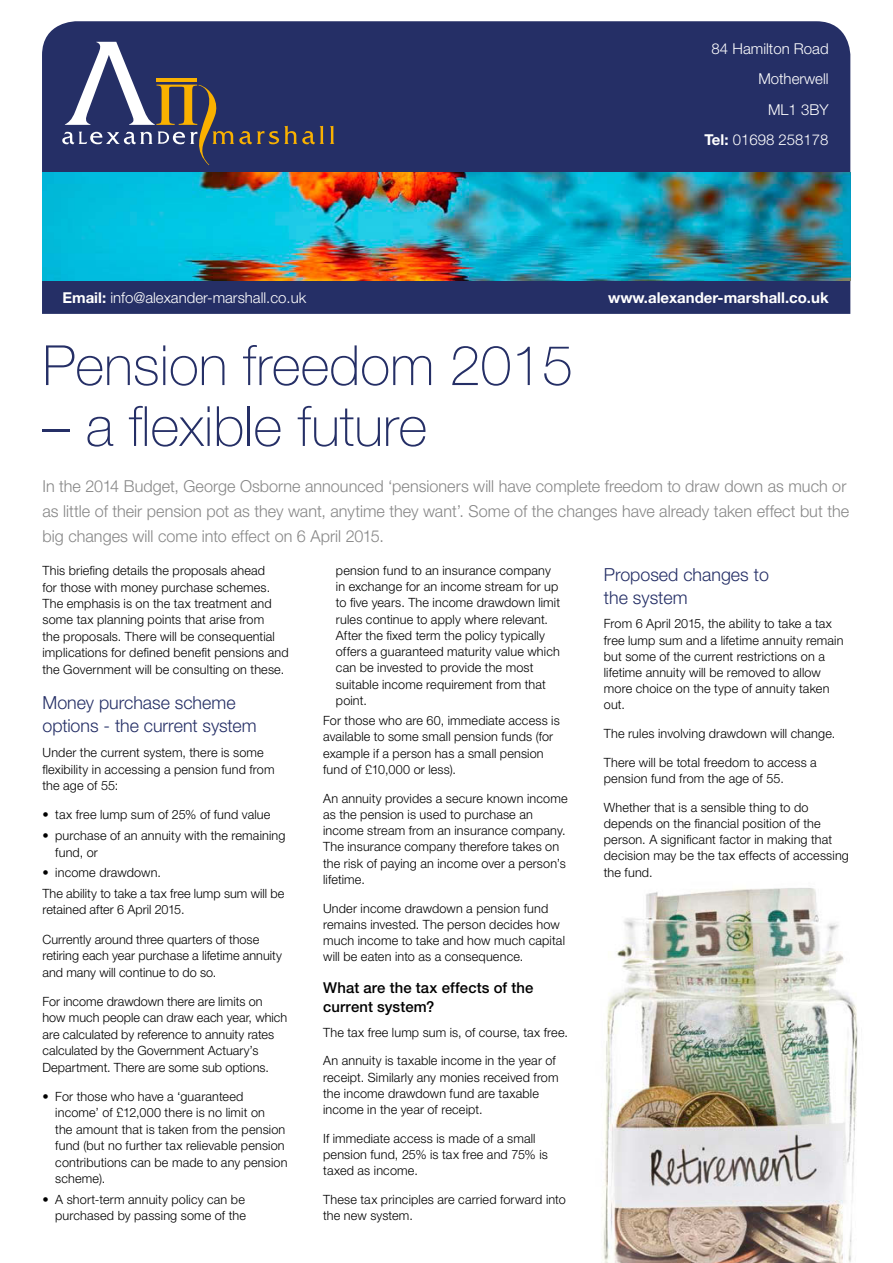
<style>
.page{position:relative;width:893px;height:1263px;background:#fff}
.page>*{position:absolute;margin:0;border:0;box-sizing:border-box;transform-origin:0 0}
.t1{font:100 55.5px "Helvetica Neue";color:#252f66}
.t2{font:300 18px/22.8px "Helvetica Neue";color:#252f66}
.t3{font:300 16.5px/24.9px "Helvetica Neue";color:#878787}
.t4{font:300 15px/30px "Helvetica Neue";color:#fff;text-align:right}
.t5{font:500 15px/18.9px "Helvetica Neue";letter-spacing:.01em;color:#000}
.t6{font:700 15px "Helvetica Neue";color:#fff}
.t7{font:300 12.75px/16.2px "Helvetica Neue";letter-spacing:.01em;color:#000}
.s1{font-weight:700}
</style>
<div class="page">
<div style="left:42px;top:21px;width:808px;height:293px;background:#252f66"></div>
<img style="left:42px;top:172px;width:808px;height:108px">
<svg style="left:62px;top:42px;width:262px;height:123px;background:#42476c"></svg>
<svg style="left:330px;top:126px;width:4px;height:18px"></svg>
<img style="left:603px;top:888px;width:255px;height:375px">
<p class="t4" style="left:712px;top:34px;width:118px">84 Hamilton Road<br>Motherwell<br>ML1 3BY</p>
<p class="t4" style="left:704px;top:124px;width:126px"><span class="s1">Tel:</span> 01698 258178</p>
<p class="t4" style="left:62px;top:282px;width:245px"><span class="s1">Email:</span> info@alexander-marshall.co.uk</p>
<p class="t6" style="left:608px;top:288px;width:222px">www.alexander-marshall.co.uk</p>
<h1 class="t1" style="left:43px;top:334px;width:532px">Pension freedom 2015</h1>
<h1 class="t1" style="left:43px;top:395px;width:386px">– a flexible future</h1>
<p class="t3" style="left:43px;top:473px;width:808px">In the 2014 Budget, George Osborne announced ‘pensioners will have complete freedom to draw down as much or as little of their pension pot as they want, anytime they want’. Some of the changes have already taken effect but the big changes will come into effect on 6 April 2015.</p>
<p class="t7" style="left:43px;top:562px;width:248px">This briefing details the proposals ahead<br>for those with money purchase schemes.<br>The emphasis is on the tax treatment and some tax planning points that arise from<br>the proposals. There will be consequential implications for defined benefit pensions and the Government will be consulting on these.</p>
<h2 class="t2" style="left:43px;top:691px;width:216px">Money purchase scheme options - the current system</h2>
<p class="t7" style="left:43px;top:744px;width:234px">Under the current system, there is some flexibility in accessing a pension fund from the age of 55:</p>
<p class="t7" style="left:43px;top:806px;width:229px">• tax free lump sum of 25% of fund value</p>
<p class="t7" style="left:55px;top:827px;width:232px;text-indent:-13px">• purchase of an annuity with the remaining fund, or</p>
<p class="t7" style="left:43px;top:862px;width:243px;line-height:20.7px">• income drawdown.<br>The ability to take a tax free lump sum will be</p>
<p class="t7" style="left:43px;top:901px;width:144px">retained after 6 April 2015.</p>
<p class="t7" style="left:43px;top:930px;width:241px">Currently around three quarters of those retiring each year purchase a lifetime annuity and many will continue to do so.</p>
<p class="t7" style="left:43px;top:993px;width:246px">For income drawdown there are limits on how much people can draw each year, which are calculated by reference to annuity rates calculated by the Government Actuary’s Department. There are some sub options.</p>
<p class="t7" style="left:55px;top:1088px;width:234px;text-indent:-13px">• For those who have a ‘guaranteed income’ of £12,000 there is no limit on<br>the amount that is taken from the pension fund (but no further tax relievable pension contributions can be made to any pension scheme).</p>
<p class="t7" style="left:43px;top:1191px;width:205px;text-align:right">• A short-term annuity policy can be purchased by passing some of the</p>
<p class="t7" style="left:336px;top:562px;width:226px">pension fund to an insurance company in exchange for an income stream for up to five years. The income drawdown limit rules continue to apply where relevant.<br>After the fixed term the policy typically offers a guaranteed maturity value which can be invested to provide the most suitable income requirement from that point.</p>
<p class="t7" style="left:323px;top:712px;width:238px">For those who are 60, immediate access is available to some small pension funds (for example if a person has a small pension fund of £10,000 or less).</p>
<p class="t7" style="left:323px;top:790px;width:246px">An annuity provides a secure known income as the pension is used to purchase an income stream from an insurance company.<br>The insurance company therefore takes on the risk of paying an income over a person’s lifetime.</p>
<p class="t7" style="left:323px;top:900px;width:243px">Under income drawdown a pension fund remains invested. The person decides how much income to take and how much capital will be eaten into as a consequence.</p>
<p class="t5" style="left:323px;top:978px;width:212px">What are the tax effects of the current system?</p>
<p class="t7" style="left:323px;top:1024px;width:246px">The tax free lump sum is, of course, tax free.</p>
<p class="t7" style="left:323px;top:1052px;width:237px">An annuity is taxable income in the year of receipt. Similarly any monies received from the income drawdown fund are taxable income in the year of receipt.</p>
<p class="t7" style="left:323px;top:1130px;width:226px">If immediate access is made of a small pension fund, 25% is tax free and 75% is taxed as income.</p>
<p class="t7" style="left:323px;top:1191px;width:244px">These tax principles are carried forward into the new system.</p>
<h2 class="t2" style="left:604px;top:563px;width:167px">Proposed changes to the system</h2>
<p class="t7" style="left:604px;top:615px;width:241px">From 6 April 2015, the ability to take a tax free lump sum and a lifetime annuity remain but some of the current restrictions on a lifetime annuity will be removed to allow more choice on the type of annuity taken out.</p>
<p class="t7" style="left:604px;top:725px;width:233px">The rules involving drawdown will change.</p>
<p class="t7" style="left:604px;top:754px;width:214px">There will be total freedom to access a pension fund from the age of 55.</p>
<p class="t7" style="left:604px;top:799px;width:247px">Whether that is a sensible thing to do depends on the financial position of the person. A significant factor in making that decision may be the tax effects of accessing the fund.</p>
</div>
